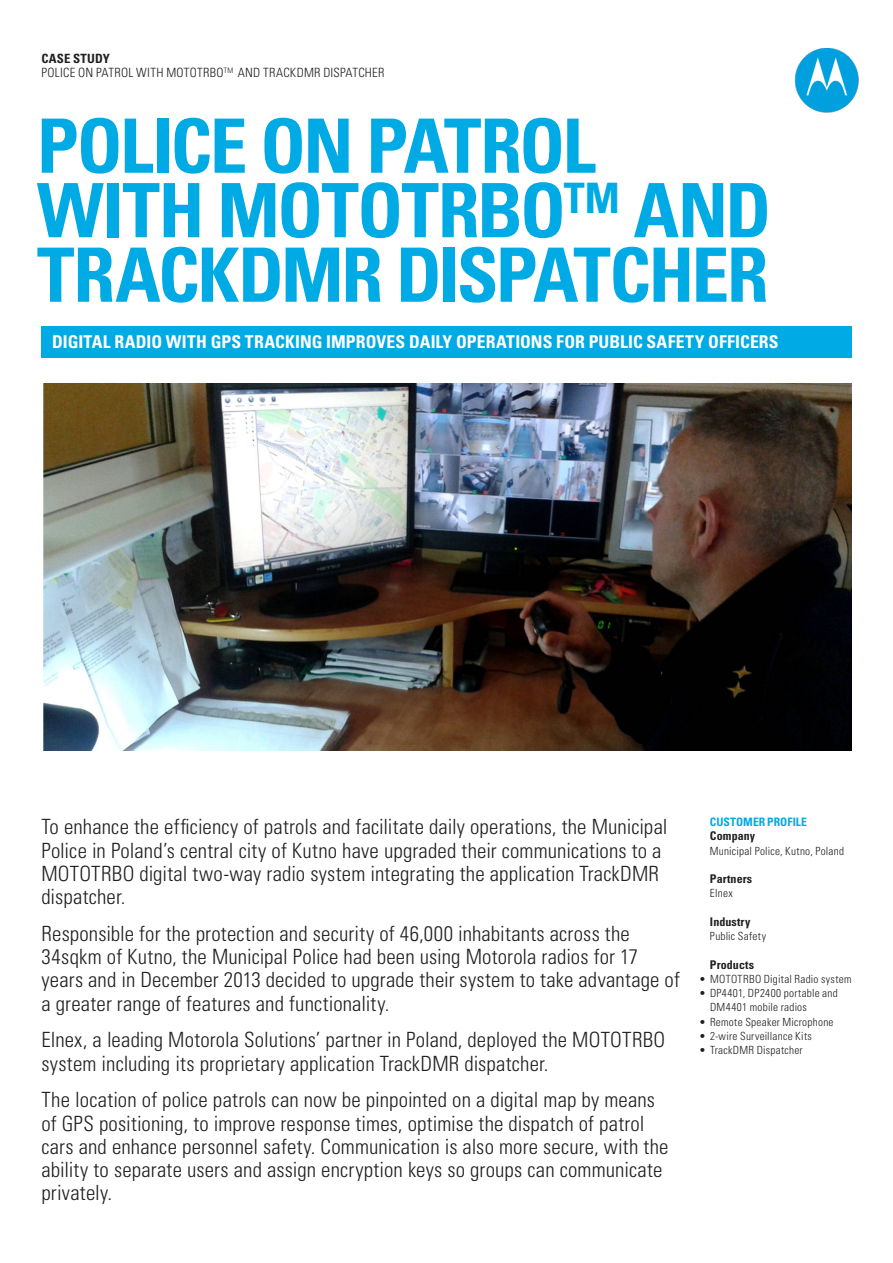
<style>
.page{position:relative;width:893px;height:1263px;background:#fff}
.page>*{position:absolute;margin:0;border:0;box-sizing:border-box;transform-origin:0 0}
.t1{font:700 condensed 75px/64.5px "Univers LT Std";letter-spacing:-.03em;color:#00aae4}
.t2{font:300 condensed 21px/23.2px "Univers LT Std";letter-spacing:.005em;color:#231f20}
.t3{font:700 condensed 17.7px "Univers LT Std";letter-spacing:.005em;color:#fff}
.t4{font:300 condensed 12.75px "Univers LT Std";letter-spacing:.02em;color:#231f20}
.t5{font:700 condensed 12.75px "Univers LT Std";letter-spacing:.02em;color:#231f20}
.t6{font:700 condensed 12px "Univers LT Std";letter-spacing:.005em;color:#231f20}
.t7{font:700 condensed 11.7px "Univers LT Std";letter-spacing:.005em;color:#00aae4}
.t8{font:300 condensed 11.25px/14.2px "Univers LT Std";letter-spacing:.025em;color:#231f20}
</style>
<div class="page">
<img style="left:794px;top:49px;width:65px;height:64px">
<img style="left:43px;top:384px;width:808px;height:366px">
<div style="left:41px;top:326px;width:810px;height:31px;background:#00aae4"></div>
<p class="t5" style="left:41px;top:51px;width:70px">CASE STUDY</p>
<p class="t4" style="left:41px;top:65px;width:345px">POLICE ON PATROL WITH MOTOTRBO<sup>TM</sup> AND TRACKDMR DISPATCHER</p>
<p class="t1" style="left:37px;top:114px;width:736px">POLICE ON PATROL<br>WITH MOTOTRBO<sup>TM</sup> AND<br>TRACKDMR DISPATCHER</p>
<p class="t3" style="left:52px;top:331px;width:728px">DIGITAL RADIO WITH GPS TRACKING IMPROVES DAILY OPERATIONS FOR PUBLIC SAFETY OFFICERS</p>
<p class="t2" style="left:41px;top:815px;width:627px">To enhance the efficiency of patrols and facilitate daily operations, the Municipal Police in Poland’s central city of Kutno have upgraded their communications to a MOTOTRBO digital two-way radio system integrating the application TrackDMR dispatcher.</p>
<p class="t2" style="left:41px;top:922px;width:640px">Responsible for the protection and security of 46,000 inhabitants across the 34sqkm of Kutno, the Municipal Police had been using Motorola radios for 17 years and in December 2013 decided to upgrade their system to take advantage of a greater range of features and functionality.</p>
<p class="t2" style="left:41px;top:1028px;width:625px">Elnex, a leading Motorola Solutions’ partner in Poland, deployed the MOTOTRBO system including its proprietary application TrackDMR dispatcher.</p>
<p class="t2" style="left:41px;top:1088px;width:628px">The location of police patrols can now be pinpointed on a digital map by means of GPS positioning, to improve response times, optimise the dispatch of patrol cars and enhance personnel safety. Communication is also more secure, with the ability to separate users and assign encryption keys so groups can communicate privately.</p>
<p class="t7" style="left:710px;top:815px;width:99px">CUSTOMER PROFILE</p>
<p class="t6" style="left:710px;top:829px;width:47px">Company</p>
<p class="t8" style="left:710px;top:844px;width:136px">Municipal Police, Kutno, Poland</p>
<p class="t6" style="left:710px;top:871px;width:44px">Partners</p>
<p class="t8" style="left:710px;top:886px;width:24px">Elnex</p>
<p class="t6" style="left:710px;top:914px;width:42px">Industry</p>
<p class="t8" style="left:710px;top:929px;width:58px">Public Safety</p>
<p class="t6" style="left:710px;top:957px;width:46px">Products</p>
<p class="t8" style="left:699px;top:972px;width:154px">• MOTOTRBO Digital Radio system</p>
<p class="t8" style="left:710px;top:986px;width:129px;text-indent:-11px">• DP4401, DP2400 portable and<br>DM4401 mobile radios</p>
<p class="t8" style="left:699px;top:1015px;width:136px">• Remote Speaker Microphone</p>
<p class="t8" style="left:699px;top:1029px;width:114px">• 2-wire Surveillance Kits</p>
<p class="t8" style="left:699px;top:1043px;width:105px">• TrackDMR Dispatcher</p>
</div>
